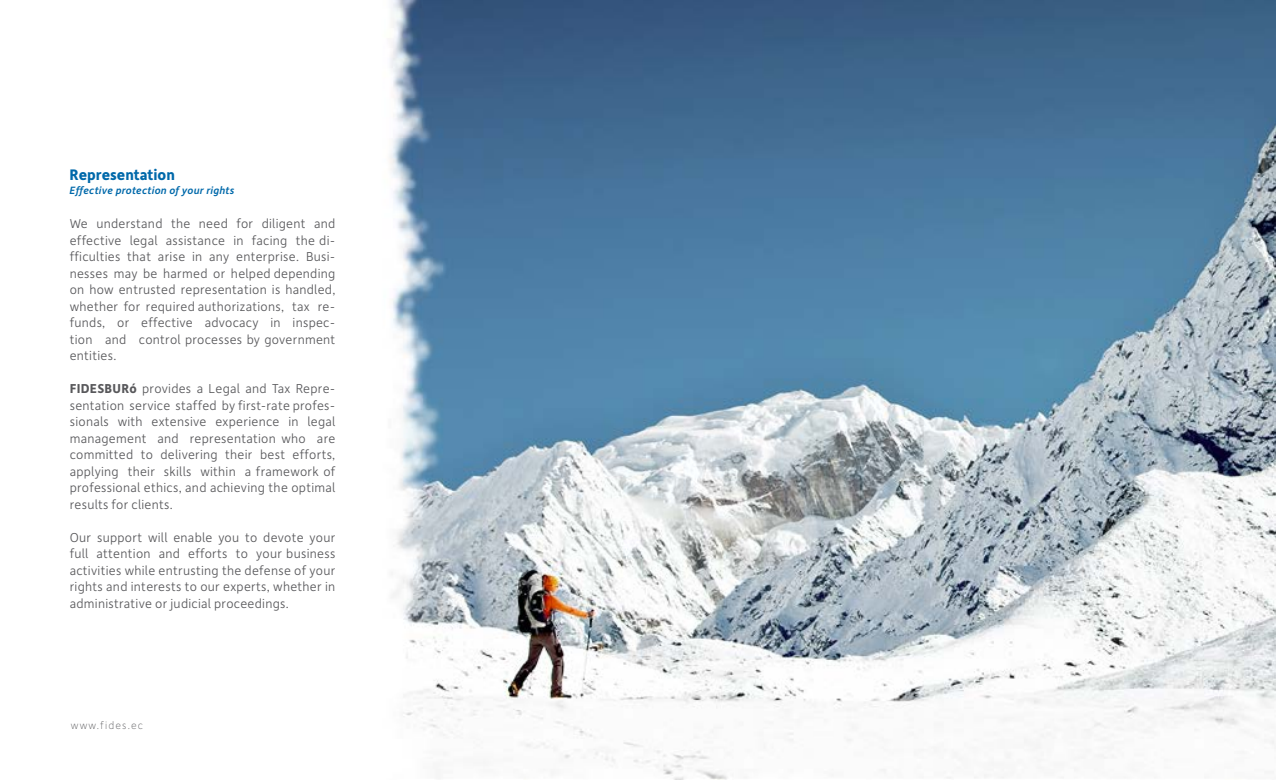
<style>
.page{position:relative;width:1276px;height:780px;background:#fff}
.page>*{position:absolute;margin:0;border:0;box-sizing:border-box;transform-origin:0 0}
.t1{font:700 16.25px "Depot New";color:#0069aa}
.t2{font:300 13.75px/16.5px "Depot New";letter-spacing:.02em;color:#58585b;text-align:justify}
.t3{font:italic 500 11.25px "Depot New";letter-spacing:.02em;color:#0069aa}
.t4{font:100 11.25px "Depot New";letter-spacing:.1em;color:#58585b}
.s1{font-weight:700}
</style>
<div class="page">
<img style="left:389px;top:0;width:887px;height:779px">
<p class="t1" style="left:70px;top:164px;width:107px">Representation</p>
<p class="t3" style="left:70px;top:183px;width:166px">Effective protection of your rights</p>
<p class="t2" style="left:70px;top:215px;width:267px">We understand the need for diligent and effective legal assistance in facing the di&shy;fficulties that arise in any enterprise. Busi&shy;nesses may be harmed or helped depending on how entrusted representation is handled, whether for required authorizations, tax re&shy;funds, or effective advocacy in inspec&shy;tion and control processes by government entities.</p>
<p class="t2" style="left:70px;top:380px;width:267px"><span class="s1">FIDESBURó</span> provides a Legal and Tax Repre&shy;sentation service staffed by first-rate profes&shy;sionals with extensive experience in legal management and representation who are committed to delivering their best efforts, applying their skills within a framework of professional ethics, and achieving the optimal results for clients.</p>
<p class="t2" style="left:70px;top:528px;width:267px">Our support will enable you to devote your full attention and efforts to your business activities while entrusting the defense of your rights and interests to our experts, whether in administrative or judicial proceedings.</p>
<p class="t4" style="left:71px;top:717px;width:74px">www.fides.ec</p>
</div>
